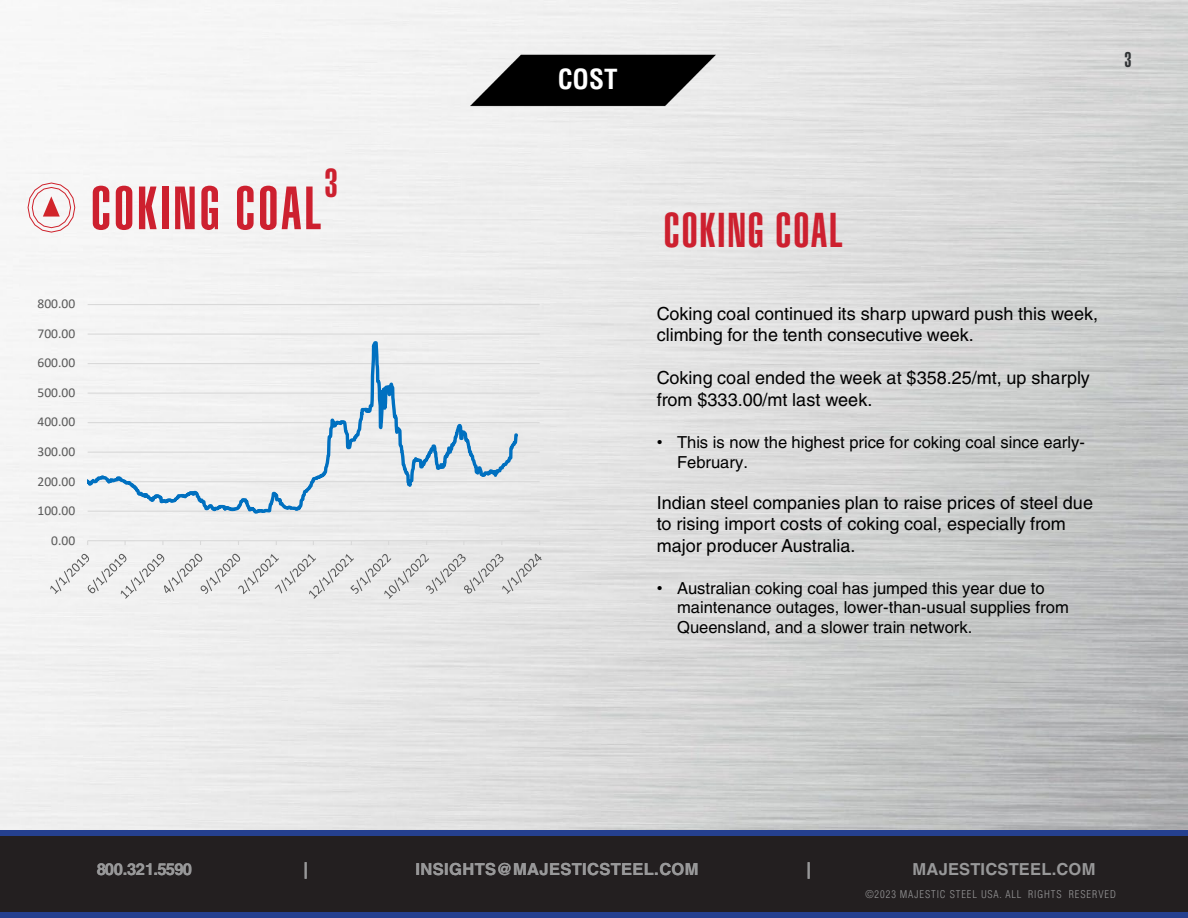
<style>
.page{position:relative;width:1188px;height:918px;background:#fff}
.page>*{position:absolute;margin:0;border:0;box-sizing:border-box;transform-origin:0 0}
.t1{font:60px "Helvetica LT Std Ultra Comp";letter-spacing:.05em;color:#cd202f}
.t2{font:48px "Helvetica LT Std Ultra Comp";letter-spacing:.04em;color:#cd202f}
.t3{font:39.9px "Helvetica LT Std Ultra Comp";color:#cd202f}
.t4{font:700 condensed 27px "Helvetica LT Std";color:#fff}
.t5{font:21px "Helvetica LT Std Ultra Comp";color:#303335}
.t6{font:18px/21.6px "Helvetica LT Std";letter-spacing:.005em;color:#000}
.t7{font:16.5px/19.8px "Helvetica LT Std";color:#000}
.t8{font:700 16.5px "Helvetica LT Std";letter-spacing:.015em;color:#989899}
.t9{font:700 16.5px "Helvetica LT Std";letter-spacing:-.045em;color:#989899}
.t10{font:13.5px "Calibri";color:#595959}
.t11{font:300 condensed 10.5px "Helvetica LT Std";letter-spacing:.09em;color:#989899}
.s1{font-family:"Arial"}
</style>
<div class="page">
<img style="left:0;top:0;width:1188px;height:830px">
<div style="left:0;top:833px;width:1188px;height:82px;background:#231f20"></div>
<div style="left:0;top:912px;width:1188px;height:6px;background:#25408f"></div>
<div style="left:0;top:830px;width:1188px;height:6px;background:#25408f"></div>
<img style="left:469px;top:26px;width:250px;height:106px">
<svg style="left:27px;top:182px;width:49px;height:51px"></svg>
<hr style="left:88px;top:511px;width:452px;height:1px;background:#d9d9d9">
<hr style="left:88px;top:481px;width:452px;height:1px;background:#d9d9d9">
<hr style="left:88px;top:452px;width:452px;height:1px;background:#d9d9d9">
<hr style="left:88px;top:422px;width:452px;height:1px;background:#d9d9d9">
<hr style="left:88px;top:393px;width:452px;height:1px;background:#d9d9d9">
<hr style="left:88px;top:363px;width:452px;height:1px;background:#d9d9d9">
<hr style="left:88px;top:334px;width:452px;height:1px;background:#d9d9d9">
<hr style="left:88px;top:304px;width:452px;height:1px;background:#d9d9d9">
<hr style="left:88px;top:540px;width:452px;height:1px;background:#d9d9d9">
<svg style="left:88px;top:305px;width:432px;height:215px"></svg>
<svg style="left:50px;top:554px;width:492px;height:45px"></svg>
<h2 class="t3" style="left:324px;top:160px;width:15px">3</h2>
<h2 class="t1" style="left:91px;top:174px;width:231px">COKING COAL</h2>
<p class="t10" style="left:38px;top:294px;width:39px">800.00</p>
<p class="t10" style="left:38px;top:324px;width:39px">700.00</p>
<p class="t10" style="left:38px;top:354px;width:39px">600.00</p>
<p class="t10" style="left:38px;top:383px;width:39px">500.00</p>
<p class="t10" style="left:38px;top:413px;width:39px">400.00</p>
<p class="t10" style="left:38px;top:442px;width:39px">300.00</p>
<p class="t10" style="left:38px;top:472px;width:39px">200.00</p>
<p class="t10" style="left:38px;top:501px;width:39px">100.00</p>
<p class="t10" style="left:51px;top:531px;width:25px">0.00</p>
<p class="t4" style="left:558px;top:63px;width:61px">COST</p>
<p class="t5" style="left:1124px;top:48px;width:9px">3</p>
<p class="t2" style="left:664px;top:202px;width:180px">COKING COAL</p>
<p class="t6" style="left:657px;top:302px;width:443px">Coking coal continued its sharp upward push this week, climbing for the tenth consecutive week.</p>
<p class="t6" style="left:657px;top:367px;width:435px">Coking coal ended the week at $358.25/mt, up sharply from $333.00/mt last week.</p>
<p class="t7" style="left:677px;top:432px;width:409px;text-indent:-20px"><span class="s1">•</span> This is now the highest price for coking coal since early-<br>February.</p>
<p class="t6" style="left:657px;top:491px;width:438px">Indian steel companies plan to raise prices of steel due to rising import costs of coking coal, especially from major producer Australia.</p>
<p class="t7" style="left:677px;top:578px;width:393px;text-indent:-20px"><span class="s1">•</span> Australian coking coal has jumped this year due to maintenance outages, lower-than-usual supplies from<br>Queensland, and a slower train network.</p>
<p class="t9" style="left:97px;top:859px;width:97px">800.321.5590</p>
<p class="t8" style="left:303px;top:859px;width:6px">|</p>
<p class="t8" style="left:415px;top:859px;width:285px">INSIGHTS@MAJESTICSTEEL.COM</p>
<p class="t8" style="left:807px;top:859px;width:6px">|</p>
<p class="t8" style="left:913px;top:859px;width:184px">MAJESTICSTEEL.COM</p>
<p class="t11" style="left:865px;top:888px;width:252px">©2023 MAJESTIC STEEL USA. ALL RIGHTS RESERVED</p>
</div>
